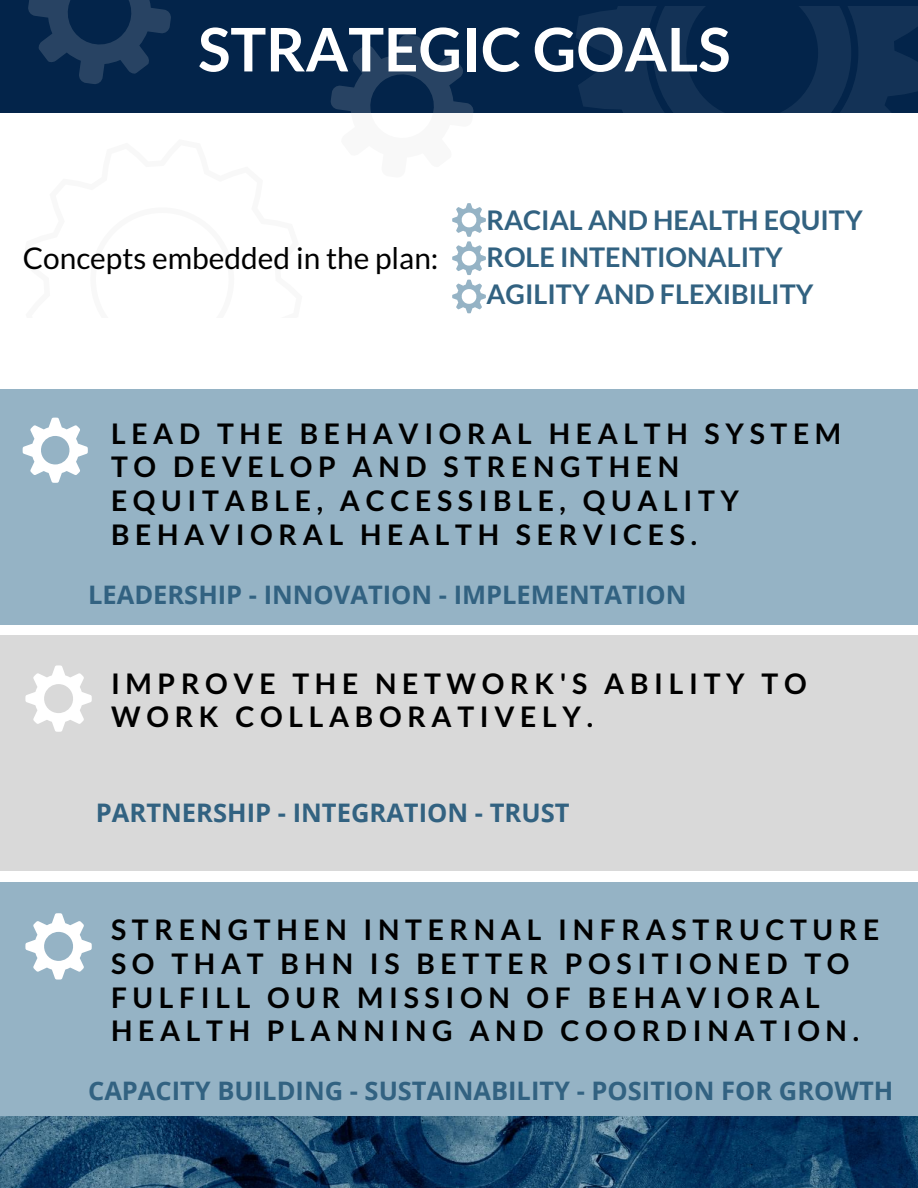
<style>
.page{position:relative;width:918px;height:1188px;background:#fff}
.page>*{position:absolute;margin:0;border:0;box-sizing:border-box;transform-origin:0 0}
.t1{font:700 60.15px "Lato";color:#fff}
.t2{font:29.85px "Lato";color:#000}
.t3{font:700 28.35px/33.8px "Lato";letter-spacing:.2em;color:#000}
.t4{font:700 27px/37.2px "Lato";color:#326281}
.t5{font:700 25.5px "Open Sans";color:#326281}
</style>
<div class="page">
<div style="left:0;top:0;width:918px;height:112px;background:#03244a"></div>
<svg style="left:576px;top:6px;width:342px;height:107px;fill:#133256"></svg>
<svg style="left:653px;top:6px;width:198px;height:107px"></svg>
<svg style="left:28px;top:0;width:143px;height:84px"></svg>
<div style="left:0;top:389px;width:918px;height:235px;background:#95b3c5"></div>
<div style="left:0;top:636px;width:918px;height:235px;background:#d9d9d9"></div>
<div style="left:0;top:882px;width:918px;height:235px;background:#95b3c5"></div>
<svg style="left:23px;top:418px;width:65px;height:65px"></svg>
<svg style="left:25px;top:665px;width:67px;height:67px"></svg>
<svg style="left:25px;top:913px;width:67px;height:67px"></svg>
<svg style="left:303px;top:35px;width:198px;height:278px"></svg>
<img style="left:0;top:1117px;width:918px;height:71px">
<h1 class="t1" style="left:198px;top:12px;width:534px">STRATEGIC GOALS</h1>
<p class="t2" style="left:23px;top:240px;width:417px">Concepts embedded in the plan:</p>
<p class="t4" style="left:486px;top:201px;width:378px">RACIAL AND HEALTH EQUITY<br>ROLE INTENTIONALITY<br>AGILITY AND FLEXIBILITY</p>
<p class="t3" style="left:111px;top:416px;width:732px">LEAD THE BEHAVIORAL HEALTH SYSTEM<br>TO DEVELOP AND STRENGTHEN<br>EQUITABLE, ACCESSIBLE, QUALITY<br>BEHAVIORAL HEALTH SERVICES.</p>
<p class="t5" style="left:88px;top:576px;width:600px">LEADERSHIP - INNOVATION - IMPLEMENTATION</p>
<p class="t3" style="left:111px;top:666px;width:697px">IMPROVE THE NETWORK'S ABILITY TO<br>WORK COLLABORATIVELY.</p>
<p class="t5" style="left:96px;top:795px;width:475px">PARTNERSHIP - INTEGRATION - TRUST</p>
<p class="t3" style="left:111px;top:912px;width:770px">STRENGTHEN INTERNAL INFRASTRUCTURE SO THAT BHN IS BETTER POSITIONED TO FULFILL OUR MISSION OF BEHAVIORAL HEALTH PLANNING AND COORDINATION.</p>
<p class="t5" style="left:88px;top:1073px;width:807px">CAPACITY BUILDING - SUSTAINABILITY - POSITION FOR GROWTH</p>
</div>
